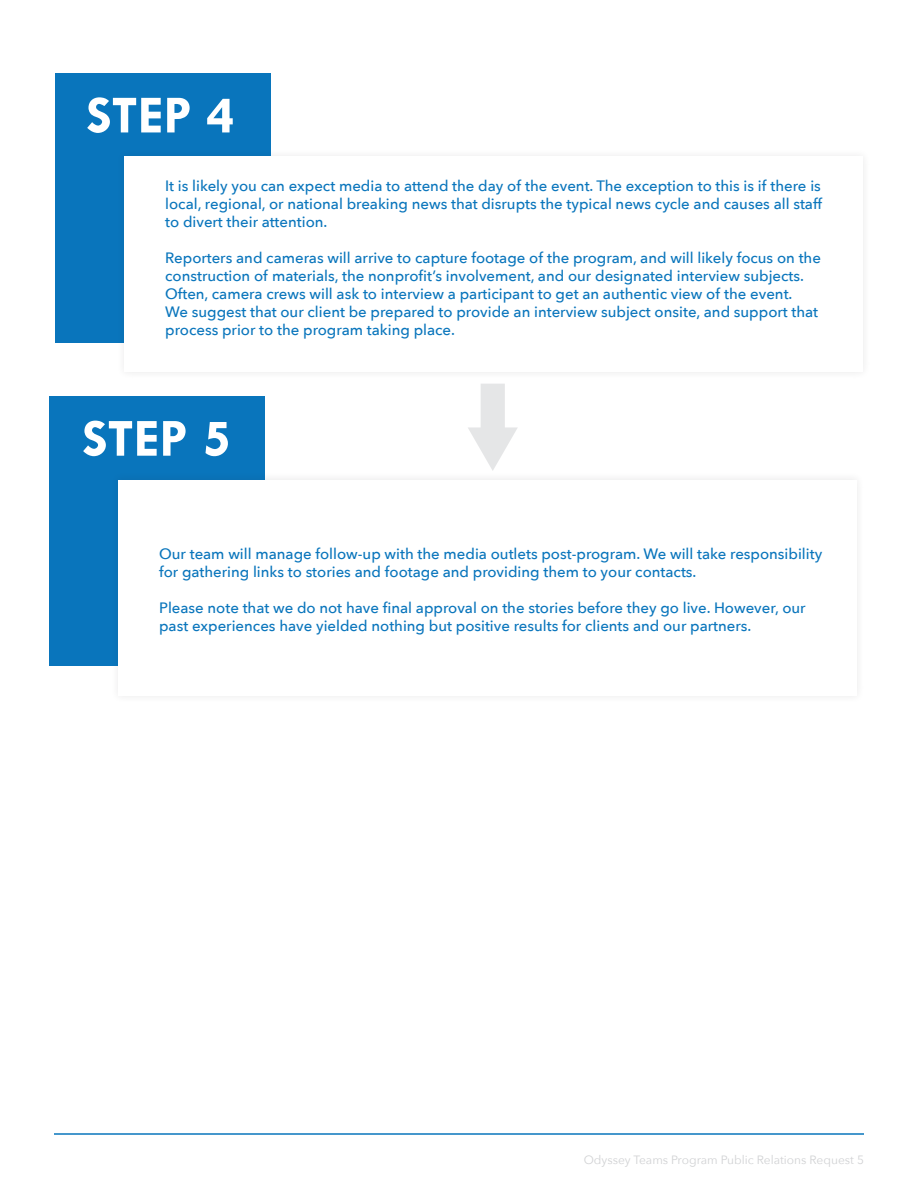
<style>
.page{position:relative;width:918px;height:1188px;background:#fff}
.page>*{position:absolute;margin:0;border:0;box-sizing:border-box;transform-origin:0 0}
.Step{font:700 54px "Tw Cen MT Std";color:#fff}
.Body{font:500 15px/18px "Avenir Next";color:#0975bc}
.t1{font:12px "Avenir Next";color:#d1d2d4}
</style>
<div class="page">
<hr style="left:54px;top:1133px;width:810px;height:2px;background:#0975bc">
<div style="left:55px;top:73px;width:216px;height:270px;background:#0975bc"></div>
<div style="left:49px;top:396px;width:216px;height:270px;background:#0975bc"></div>
<div style="left:116px;top:148px;width:756px;height:233px;background:#231f20;opacity:.1"></div>
<div style="left:124px;top:156px;width:739px;height:216px;background:#fff"></div>
<div style="left:110px;top:471px;width:755px;height:233px;background:#231f20;opacity:.1"></div>
<div style="left:118px;top:480px;width:739px;height:216px;background:#fff"></div>
<svg style="left:468px;top:384px;width:49px;height:87px"></svg>
<p class="Step" style="left:86px;top:86px;width:151px">STEP 4</p>
<p class="Body" style="left:165px;top:176px;width:658px;text-align:justify">It is likely you can expect media to attend the day of the event. The exception to this is if there is local, regional, or national breaking news that disrupts the typical news cycle and causes all staff to divert their attention.</p>
<p class="Body" style="left:165px;top:248px;width:657px">Reporters and cameras will arrive to capture footage of the program, and will likely focus on the construction of materials, the nonprofit’s involvement, and our designated interview subjects.<br>Often, camera crews will ask to interview a participant to get an authentic view of the event.<br>We suggest that our client be prepared to provide an interview subject onsite, and support that process prior to the program taking place.</p>
<p class="Step" style="left:82px;top:410px;width:151px">STEP 5</p>
<p class="Body" style="left:159px;top:544px;width:665px">Our team will manage follow-up with the media outlets post-program. We will take responsibility for gathering links to stories and footage and providing them to your contacts.</p>
<p class="Body" style="left:159px;top:598px;width:648px">Please note that we do not have final approval on the stories before they go live. However, our past experiences have yielded nothing but positive results for clients and our partners.</p>
<p class="t1" style="left:584px;top:1150px;width:282px">Odyssey Teams Program Public Relations Request 5</p>
</div>
